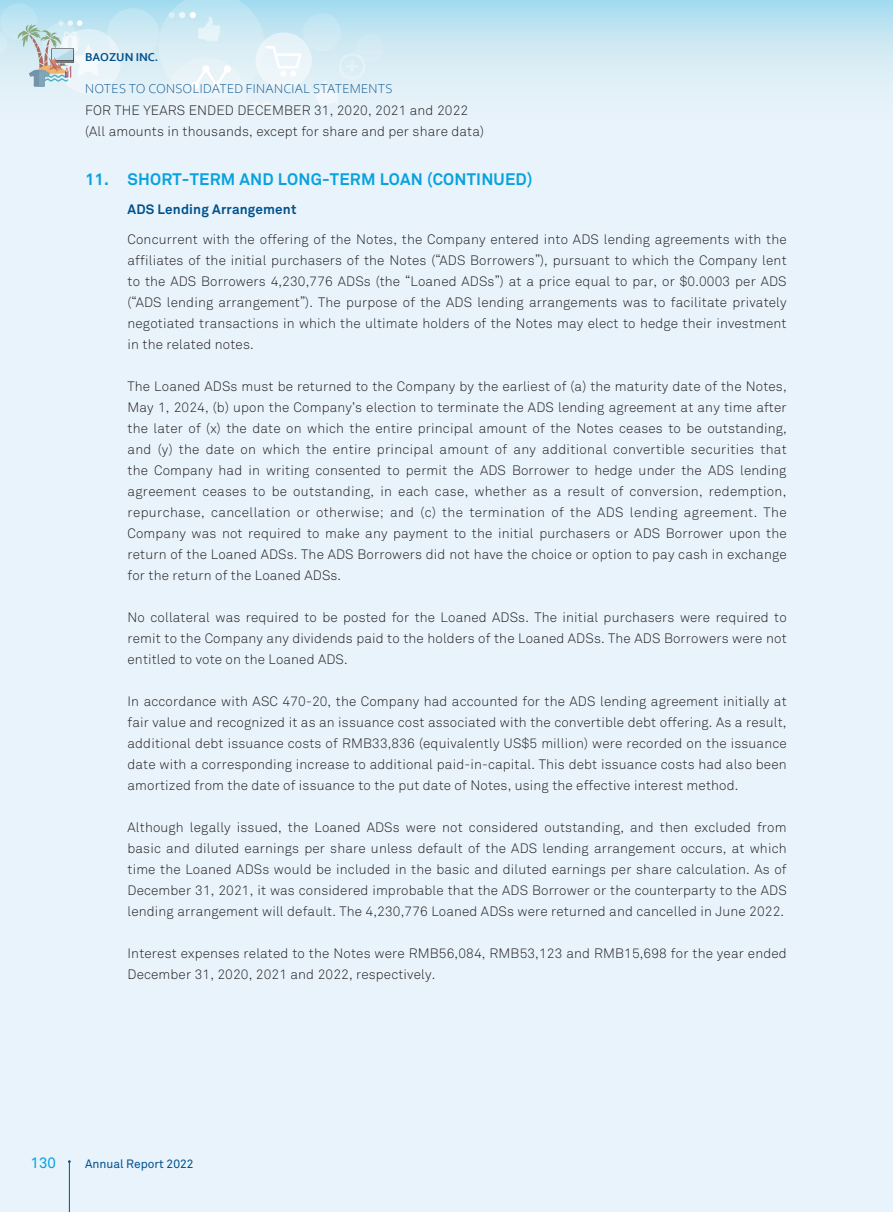
<style>
.page{position:relative;width:893px;height:1212px;background:#e8f3fb}
.page>*{position:absolute;margin:0;border:0;box-sizing:border-box;transform-origin:0 0}
.t1{font:700 16.5px "Akkurat Pro";letter-spacing:.01em;color:#08a2de}
.t2{font:15px "Akkurat Pro";color:#08a2de}
.t3{font:13.5px/21px "Akkurat Light Pro";letter-spacing:.01em;color:#231f20;text-align:justify}
.t4{font:300 13.5px "Corbel";letter-spacing:.02em;color:#01518d}
.t5{font:700 13.5px "Akkurat Pro";letter-spacing:.01em;color:#01518d}
.t6{font:12px "Akkurat Pro";color:#01518d}
.t7{font:700 12px "Corbel";color:#01518d}
</style>
<div class="page">
<div style="left:0;top:0;width:893px;height:125px;background:linear-gradient(to bottom,#afdeef,#f4f6fb)"></div>
<div style="left:303px;top:13px;width:38px;height:38px;background:linear-gradient(to bottom,#bce4f3,#daedf3);border-radius:50%"></div>
<div style="left:356px;top:33px;width:28px;height:29px;background:#d4ebf4;border-radius:50%"></div>
<div style="left:256px;top:32px;width:56px;height:57px;background:#eaf5f9;border-radius:50%"></div>
<svg style="left:158px;top:0;width:144px;height:107px"></svg>
<svg style="left:315px;top:53px;width:50px;height:52px"></svg>
<div style="left:107px;top:8px;width:52px;height:52px;background:linear-gradient(to bottom,#bce4f2,#e1eff6);border-radius:50%"></div>
<svg style="left:0;top:3px;width:37px;height:37px"></svg>
<svg style="left:0;top:30px;width:8px;height:24px"></svg>
<svg style="left:100px;top:99px;width:17px;height:8px"></svg>
<div style="left:56px;top:29px;width:65px;height:65px;background:#e9f4f8;border-radius:50%"></div>
<svg style="left:18px;top:20px;width:88px;height:67px"></svg>
<hr style="left:69px;top:1161px;width:1px;height:51px;background:#01518d">
<p class="t7" style="left:85px;top:50px;width:75px">BAOZUN INC.</p>
<p class="t4" style="left:85px;top:80px;width:309px">NOTES TO CONSOLIDATED FINANCIAL STATEMENTS</p>
<p class="t3" style="left:85px;top:100px;width:401px">FOR THE YEARS ENDED DECEMBER 31, 2020, 2021 and 2022 (All amounts in thousands, except for share and per share data)</p>
<p class="t1" style="left:85px;top:169px;width:449px">11. SHORT-TERM AND LONG-TERM LOAN (CONTINUED)</p>
<p class="t5" style="left:128px;top:201px;width:170px">ADS Lending Arrangement</p>
<p class="t3" style="left:128px;top:229px;width:661px">Concurrent with the offering of the Notes, the Company entered into ADS lending agreements with the affiliates of the initial purchasers of the Notes (“ADS Borrowers”), pursuant to which the Company lent to the ADS Borrowers 4,230,776 ADSs (the “Loaned ADSs”) at a price equal to par, or $0.0003 per ADS (“ADS lending arrangement”). The purpose of the ADS lending arrangements was to facilitate privately negotiated transactions in which the ultimate holders of the Notes may elect to hedge their investment in the related notes.</p>
<p class="t3" style="left:128px;top:376px;width:661px">The Loaned ADSs must be returned to the Company by the earliest of (a) the maturity date of the Notes, May 1, 2024, (b) upon the Company’s election to terminate the ADS lending agreement at any time after the later of (x) the date on which the entire principal amount of the Notes ceases to be outstanding, and (y) the date on which the entire principal amount of any additional convertible securities that the Company had in writing consented to permit the ADS Borrower to hedge under the ADS lending agreement ceases to be outstanding, in each case, whether as a result of conversion, redemption, repurchase, cancellation or otherwise; and (c) the termination of the ADS lending agreement. The Company was not required to make any payment to the initial purchasers or ADS Borrower upon the return of the Loaned ADSs. The ADS Borrowers did not have the choice or option to pay cash in exchange for the return of the Loaned ADSs.</p>
<p class="t3" style="left:128px;top:607px;width:661px">No collateral was required to be posted for the Loaned ADSs. The initial purchasers were required to remit to the Company any dividends paid to the holders of the Loaned ADSs. The ADS Borrowers were not entitled to vote on the Loaned ADS.</p>
<p class="t3" style="left:128px;top:691px;width:661px">In accordance with ASC 470-20, the Company had accounted for the ADS lending agreement initially at fair value and recognized it as an issuance cost associated with the convertible debt offering. As a result, additional debt issuance costs of RMB33,836 (equivalently US$5 million) were recorded on the issuance date with a corresponding increase to additional paid-in-capital. This debt issuance costs had also been amortized from the date of issuance to the put date of Notes, using the effective interest method.</p>
<p class="t3" style="left:128px;top:817px;width:661px">Although legally issued, the Loaned ADSs were not considered outstanding, and then excluded from basic and diluted earnings per share unless default of the ADS lending arrangement occurs, at which time the Loaned ADSs would be included in the basic and diluted earnings per share calculation. As of December 31, 2021, it was considered improbable that the ADS Borrower or the counterparty to the ADS lending arrangement will default. The 4,230,776 Loaned ADSs were returned and cancelled in June 2022.</p>
<p class="t3" style="left:128px;top:943px;width:661px">Interest expenses related to the Notes were RMB56,084, RMB53,123 and RMB15,698 for the year ended<br>December 31, 2020, 2021 and 2022, respectively.</p>
<p class="t2" style="left:31px;top:1154px;width:27px">130</p>
<p class="t6" style="left:85px;top:1156px;width:110px">Annual Report 2022</p>
</div>
